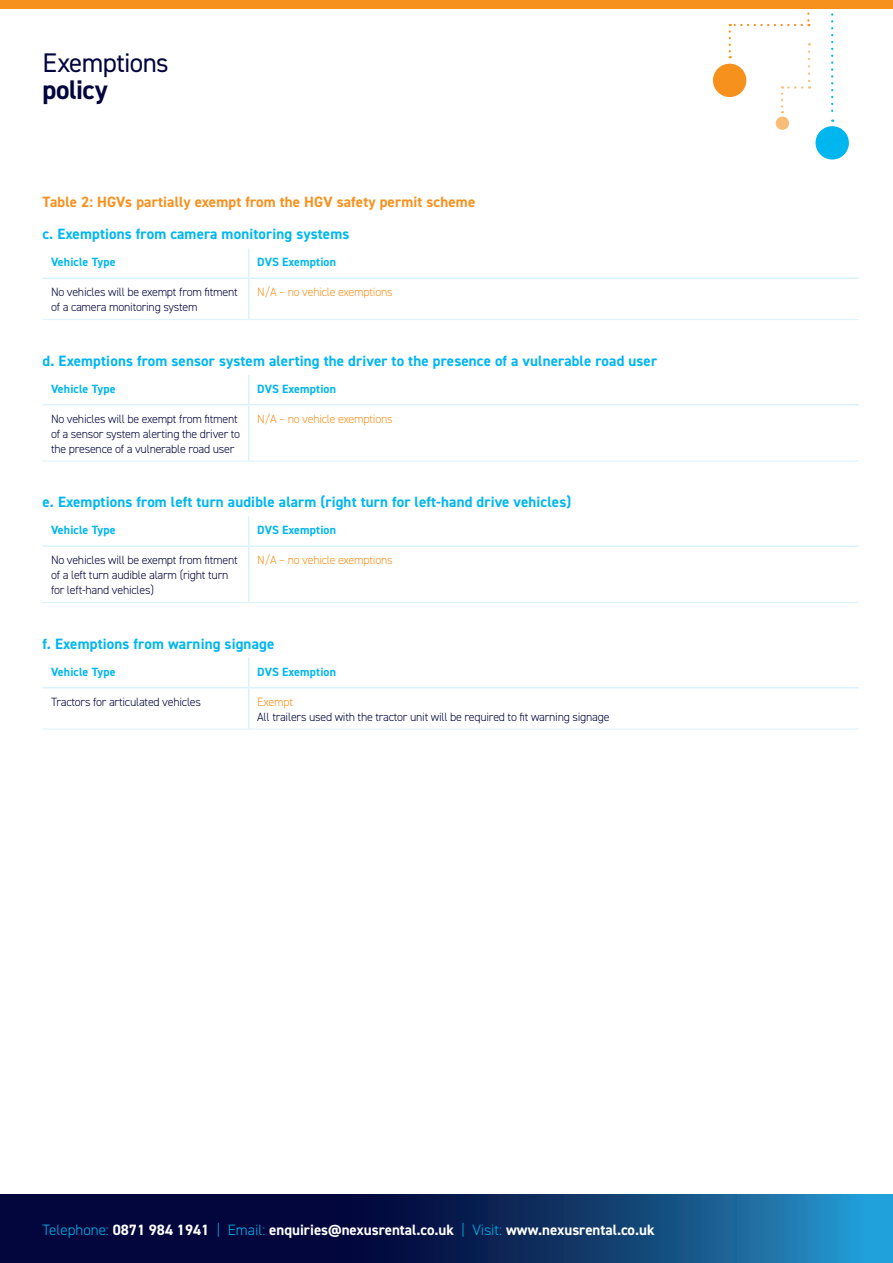
<style>
.page{position:relative;width:893px;height:1263px;background:#fff}
.page>*{position:absolute;margin:0;border:0;box-sizing:border-box;transform-origin:0 0}
.t1{font:27px "DIN2014";letter-spacing:-.025em;color:#02063d}
.t2{font:700 27px "DIN2014";letter-spacing:-.015em;color:#02063d}
.t3{font:700 15px "DIN2014";letter-spacing:.01em;color:#00b6ef}
.t4{font:700 15px "DIN2014";color:#fff}
.t5{font:700 15px "DIN2014";letter-spacing:.01em;color:#f6911e}
.t6{font:300 12px/15px "DIN2014";letter-spacing:-.02em;color:#02063d}
.t7{font:700 12px "DIN2014";letter-spacing:.01em;color:#00b6ef}
.t8{font:300 12px "DIN2014";letter-spacing:-.02em;color:#f6911e}
.s1{font-weight:300;color:#00b6ef}
</style>
<div class="page">
<div style="left:815px;top:126px;width:34px;height:34px;background:#00b6ef;border-radius:50%"></div>
<svg style="left:831px;top:13px;width:2px;height:109px"></svg>
<div style="left:713px;top:64px;width:33px;height:33px;background:#f6911e;border-radius:50%"></div>
<div style="left:776px;top:117px;width:13px;height:13px;background:#f9bd78;border-radius:50%"></div>
<svg style="left:729px;top:12px;width:81px;height:101px"></svg>
<svg style="left:0;top:1195px;width:893px;height:68px;background:#0c2f64"></svg>
<div style="left:0;top:0;width:893px;height:9px;background:#f6911e"></div>
<hr style="left:43px;top:277px;width:206px;height:2px;background:#dbf2fc">
<hr style="left:249px;top:277px;width:610px;height:2px;background:#dbf2fc">
<hr style="left:248px;top:279px;width:1px;height:40px;background:#dbf2fc">
<hr style="left:43px;top:319px;width:206px;height:1px;background:#dbf2fc">
<hr style="left:249px;top:319px;width:610px;height:1px;background:#dbf2fc">
<svg style="left:43px;top:405px;width:816px;height:56px"></svg>
<svg style="left:248px;top:375px;width:1px;height:29px"></svg>
<hr style="left:43px;top:404px;width:206px;height:1px;background:#dbf2fc">
<hr style="left:249px;top:404px;width:610px;height:1px;background:#dbf2fc">
<hr style="left:248px;top:405px;width:1px;height:56px;background:#dbf2fc">
<hr style="left:43px;top:461px;width:206px;height:1px;background:#dbf2fc">
<hr style="left:249px;top:461px;width:610px;height:1px;background:#dbf2fc">
<svg style="left:248px;top:516px;width:1px;height:29px"></svg>
<hr style="left:43px;top:545px;width:206px;height:2px;background:#dbf2fc">
<hr style="left:249px;top:545px;width:610px;height:2px;background:#dbf2fc">
<hr style="left:248px;top:547px;width:1px;height:55px;background:#dbf2fc">
<hr style="left:43px;top:602px;width:206px;height:1px;background:#dbf2fc">
<hr style="left:249px;top:602px;width:610px;height:1px;background:#dbf2fc">
<svg style="left:43px;top:658px;width:816px;height:71px"></svg>
<hr style="left:43px;top:687px;width:206px;height:1px;background:#dbf2fc">
<hr style="left:249px;top:687px;width:610px;height:1px;background:#dbf2fc">
<hr style="left:248px;top:688px;width:1px;height:41px;background:#dbf2fc">
<hr style="left:43px;top:729px;width:206px;height:1px;background:#dbf2fc">
<hr style="left:249px;top:729px;width:610px;height:1px;background:#dbf2fc">
<p class="t1" style="left:43px;top:46px;width:128px">Exemptions</p>
<p class="t2" style="left:43px;top:72px;width:67px">policy</p>
<p class="t5" style="left:43px;top:192px;width:434px">Table 2: HGVs partially exempt from the HGV safety permit scheme</p>
<p class="t3" style="left:43px;top:224px;width:308px">c. Exemptions from camera monitoring systems</p>
<p class="t7" style="left:51px;top:254px;width:66px">Vehicle Type</p>
<p class="t7" style="left:257px;top:254px;width:80px">DVS Exemption</p>
<p class="t6" style="left:51px;top:284px;width:188px">No vehicles will be exempt from fitment of a camera monitoring system</p>
<p class="t8" style="left:257px;top:285px;width:137px">N/A – no vehicle exemptions</p>
<p class="t3" style="left:43px;top:350px;width:616px">d. Exemptions from sensor system alerting the driver to the presence of a vulnerable road user</p>
<p class="t7" style="left:51px;top:381px;width:66px">Vehicle Type</p>
<p class="t7" style="left:257px;top:381px;width:80px">DVS Exemption</p>
<p class="t6" style="left:51px;top:411px;width:191px">No vehicles will be exempt from fitment of a sensor system alerting the driver to the presence of a vulnerable road user</p>
<p class="t8" style="left:257px;top:411px;width:137px">N/A – no vehicle exemptions</p>
<p class="t3" style="left:43px;top:492px;width:530px">e. Exemptions from left turn audible alarm (right turn for left-hand drive vehicles)</p>
<p class="t7" style="left:51px;top:522px;width:66px">Vehicle Type</p>
<p class="t7" style="left:257px;top:522px;width:80px">DVS Exemption</p>
<p class="t6" style="left:51px;top:552px;width:188px">No vehicles will be exempt from fitment of a left turn audible alarm (right turn for left-hand vehicles)</p>
<p class="t8" style="left:257px;top:553px;width:137px">N/A – no vehicle exemptions</p>
<p class="t3" style="left:43px;top:633px;width:233px">f. Exemptions from warning signage</p>
<p class="t7" style="left:51px;top:664px;width:66px">Vehicle Type</p>
<p class="t7" style="left:257px;top:664px;width:80px">DVS Exemption</p>
<p class="t6" style="left:51px;top:694px;width:152px">Tractors for articulated vehicles</p>
<p class="t8" style="left:257px;top:694px;width:37px">Exempt</p>
<p class="t6" style="left:257px;top:709px;width:354px">All trailers used with the tractor unit will be required to fit warning signage</p>
<p class="t4" style="left:43px;top:1220px;width:613px"><span class="s1">Telephone:</span> 0871 984 1941 <span class="s1">| Email:</span> enquiries@nexusrental.co.uk <span class="s1">| Visit:</span> www.nexusrental.co.uk</p>
</div>
